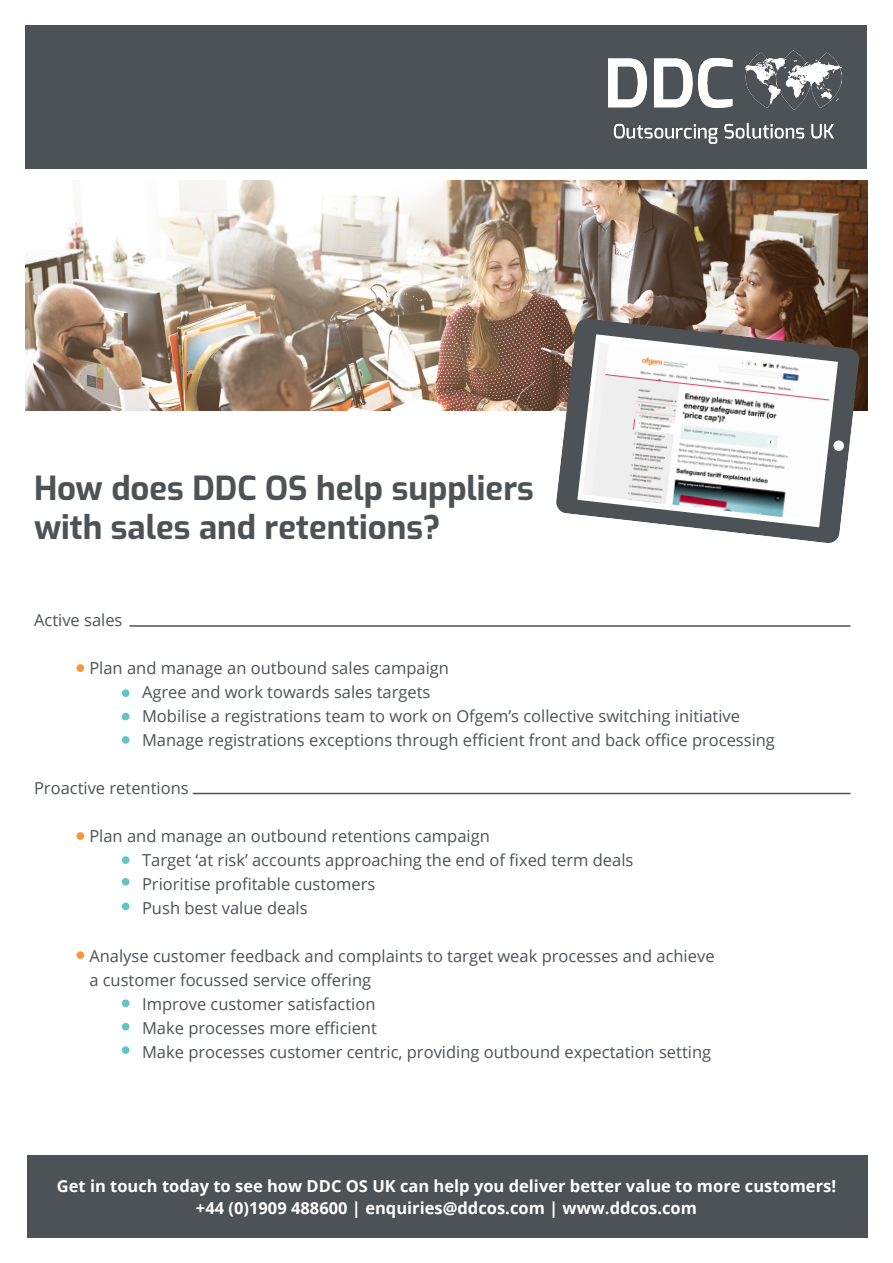
<style>
.page{position:relative;width:893px;height:1263px;background:#fff}
.page>*{position:absolute;margin:0;border:0;box-sizing:border-box;transform-origin:0 0}
.t1{font:700 33px/39.6px "Exo";color:#4d5256}
.t2{font:16.5px "Open Sans";color:#4d5256}
.t3{font:700 16.5px "Open Sans";color:#fff}
</style>
<div class="page">
<div style="left:26px;top:26px;width:841px;height:143px;background:#4d5256"></div>
<img style="left:26px;top:181px;width:841px;height:229px">
<img style="left:608px;top:50px;width:233px;height:94px">
<svg style="left:555px;top:318px;width:305px;height:225px"></svg>
<svg style="left:573px;top:330px;width:269px;height:201px;fill:#4d5256"></svg>
<div style="left:833px;top:440px;width:11px;height:11px;background:#f9fbfb;border-radius:50%"></div>
<img style="left:582px;top:343px;width:251px;height:178px">
<div style="left:27px;top:1154px;width:840px;height:83px;background:#4d5256"></div>
<hr style="left:130px;top:625px;width:720px;height:2px;background:#4d5256">
<hr style="left:193px;top:793px;width:657px;height:1px;background:#4d5256">
<div style="left:122px;top:689px;width:7px;height:8px;background:#60c6c5;border-radius:50%"></div>
<div style="left:122px;top:713px;width:7px;height:7px;background:#60c6c5;border-radius:50%"></div>
<div style="left:122px;top:736px;width:7px;height:8px;background:#60c6c5;border-radius:50%"></div>
<div style="left:122px;top:856px;width:7px;height:8px;background:#60c6c5;border-radius:50%"></div>
<div style="left:122px;top:902px;width:7px;height:8px;background:#60c6c5;border-radius:50%"></div>
<div style="left:122px;top:878px;width:7px;height:8px;background:#60c6c5;border-radius:50%"></div>
<div style="left:122px;top:999px;width:7px;height:8px;background:#60c6c5;border-radius:50%"></div>
<div style="left:122px;top:1023px;width:7px;height:7px;background:#60c6c5;border-radius:50%"></div>
<div style="left:122px;top:1046px;width:7px;height:8px;background:#60c6c5;border-radius:50%"></div>
<div style="left:77px;top:664px;width:7px;height:8px;background:#f7963b;border-radius:50%"></div>
<div style="left:77px;top:832px;width:7px;height:8px;background:#f7963b;border-radius:50%"></div>
<div style="left:77px;top:951px;width:7px;height:8px;background:#f7963b;border-radius:50%"></div>
<p class="t1" style="left:34px;top:466px;width:501px">How does DDC OS help suppliers with sales and retentions?</p>
<p class="t2" style="left:34px;top:609px;width:90px">Active sales</p>
<p class="t2" style="left:89px;top:657px;width:361px">Plan and manage an outbound sales campaign</p>
<p class="t2" style="left:142px;top:681px;width:290px">Agree and work towards sales targets</p>
<p class="t2" style="left:142px;top:705px;width:599px">Mobilise a registrations team to work on Ofgem’s collective switching initiative</p>
<p class="t2" style="left:142px;top:729px;width:634px">Manage registrations exceptions through efficient front and back office processing</p>
<p class="t2" style="left:34px;top:777px;width:156px">Proactive retentions</p>
<p class="t2" style="left:89px;top:825px;width:402px">Plan and manage an outbound retentions campaign</p>
<p class="t2" style="left:142px;top:849px;width:493px">Target ‘at risk’ accounts approaching the end of fixed term deals</p>
<p class="t2" style="left:142px;top:873px;width:235px">Prioritise profitable customers</p>
<p class="t2" style="left:142px;top:897px;width:167px">Push best value deals</p>
<p class="t2" style="left:89px;top:945px;width:627px">Analyse customer feedback and complaints to target weak processes and achieve</p>
<p class="t2" style="left:89px;top:969px;width:283px">a customer focussed service offering</p>
<p class="t2" style="left:142px;top:993px;width:235px">Improve customer satisfaction</p>
<p class="t2" style="left:142px;top:1017px;width:236px">Make processes more efficient</p>
<p class="t2" style="left:142px;top:1041px;width:571px">Make processes customer centric, providing outbound expectation setting</p>
<p class="t3" style="left:57px;top:1174px;width:781px">Get in touch today to see how DDC OS UK can help you deliver better value to more customers!</p>
<p class="t3" style="left:196px;top:1196px;width:503px">+44 (0)1909 488600 | enquiries@ddcos.com | www.ddcos.com</p>
</div>
